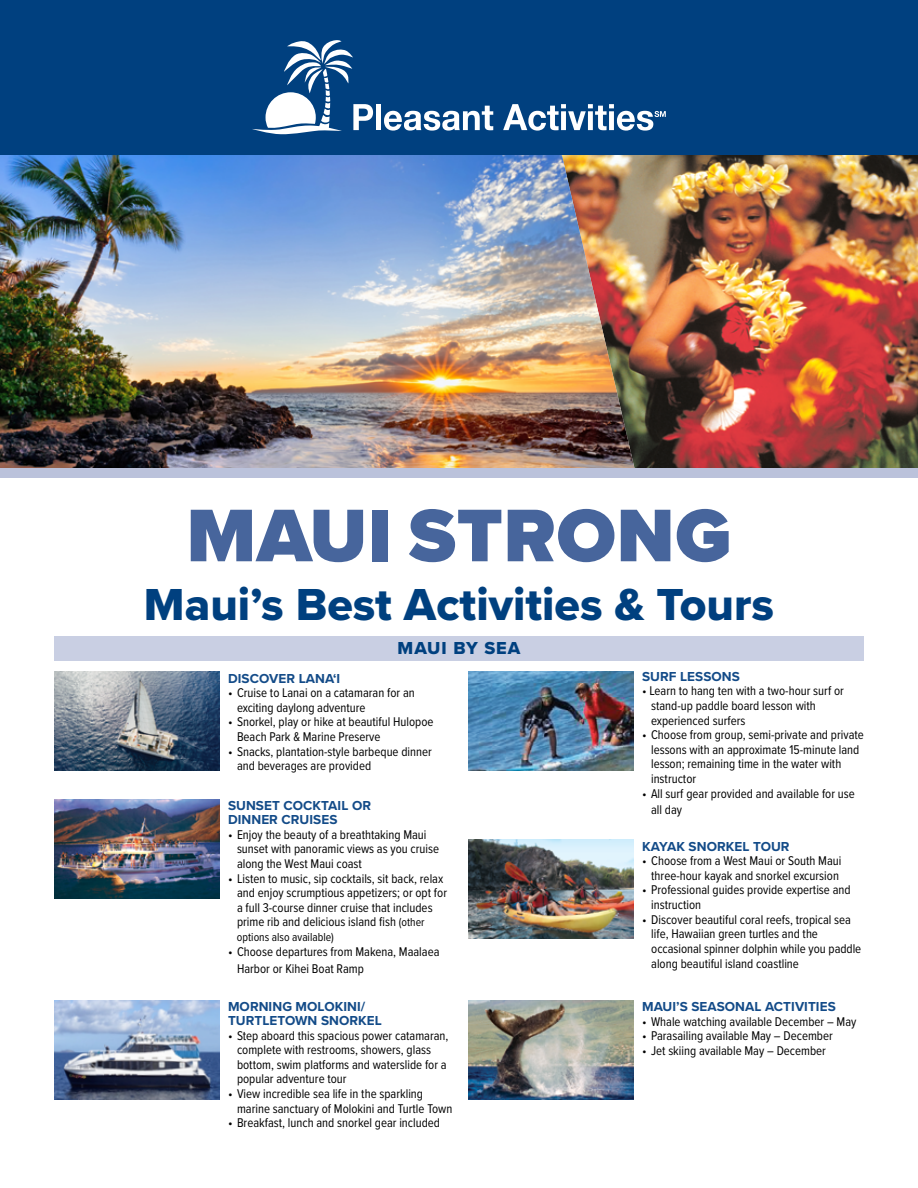
<style>
.page{position:relative;width:918px;height:1188px;background:#fff}
.page>*{position:absolute;margin:0;border:0;box-sizing:border-box;transform-origin:0 0}
.t1{font:900 77.25px "Proxima Nova";letter-spacing:.01em;color:#47659c}
.t2{font:46.5px "Proxima Nova Extrabld";color:#00407f}
.t3{font:18px "Proxima Nova Extrabld";letter-spacing:.055em;color:#00407f}
.t4{font:700 13.5px/14px "Proxima Nova";letter-spacing:.005em;color:#134b88}
.t5{font:13.2px/14.5px "Proxima Nova Cond";color:#000}
.t6{font:12px "Proxima Nova Cond";color:#000}
.s1{font-size:12px}
</style>
<div class="page">
<img style="left:636px;top:154px;width:282px;height:314px">
<img style="left:0;top:154px;width:636px;height:314px">
<div style="left:0;top:468px;width:918px;height:9px;background:#bbc2db"></div>
<img style="left:54px;top:672px;width:165px;height:99px">
<img style="left:468px;top:840px;width:165px;height:99px">
<img style="left:468px;top:672px;width:165px;height:99px">
<img style="left:54px;top:1000px;width:165px;height:99px">
<img style="left:54px;top:799px;width:165px;height:99px">
<img style="left:468px;top:1000px;width:165px;height:99px">
<div style="left:54px;top:637px;width:810px;height:24px;background:#c9cfe3"></div>
<div style="left:0;top:0;width:918px;height:154px;background:#00407f"></div>
<svg style="left:252px;top:40px;width:121px;height:94px"></svg>
<div style="left:376px;top:104px;width:5px;height:26px;background:#fff"></div>
<svg style="left:384px;top:106px;width:109px;height:25px"></svg>
<svg style="left:503px;top:104px;width:163px;height:27px"></svg>
<h1 class="t1" style="left:187px;top:478px;width:546px">MAUI STRONG</h1>
<h2 class="t2" style="left:144px;top:570px;width:632px">Maui’s Best Activities &amp; Tours</h2>
<h3 class="t3" style="left:398px;top:635px;width:124px">MAUI BY SEA</h3>
<p class="t4" style="left:228px;top:671px;width:114px">DISCOVER LANA‘I</p>
<p class="t5" style="left:237px;top:685px;width:179px;text-indent:-9px">• Cruise to Lanai on a catamaran for an exciting daylong adventure</p>
<p class="t5" style="left:237px;top:714px;width:198px;text-indent:-9px">• Snorkel, play or hike at beautiful Hulopoe<br>Beach Park &amp; Marine Preserve</p>
<p class="t5" style="left:237px;top:743px;width:196px;text-indent:-9px">• Snacks, plantation-style barbeque dinner and beverages are provided</p>
<p class="t4" style="left:228px;top:798px;width:145px">SUNSET COCKTAIL OR<br>DINNER CRUISES</p>
<p class="t5" style="left:237px;top:826px;width:204px;text-indent:-9px">• Enjoy the beauty of a breathtaking Maui sunset with panoramic views as you cruise along the West Maui coast</p>
<p class="t5" style="left:237px;top:870px;width:212px;text-indent:-9px">• Listen to music, sip cocktails, sit back, relax and enjoy scrumptious appetizers; or opt for a full 3-course dinner cruise that includes prime rib and delicious island fish <span class="s1">(other</span></p>
<p class="t6" style="left:237px;top:928px;width:98px">options also available)</p>
<p class="t5" style="left:237px;top:942px;width:204px;line-height:17.1px;text-indent:-9px">• Choose departures from Makena, Maalaea<br>Harbor or Kihei Boat Ramp</p>
<p class="t4" style="left:228px;top:999px;width:155px">MORNING MOLOKINI/<br>TURTLETOWN SNORKEL</p>
<p class="t5" style="left:237px;top:1027px;width:213px;text-indent:-9px">• Step aboard this spacious power catamaran, complete with restrooms, showers, glass bottom, swim platforms and waterslide for a popular adventure tour</p>
<p class="t5" style="left:237px;top:1086px;width:217px;text-indent:-9px">• View incredible sea life in the sparkling marine sanctuary of Molokini and Turtle Town</p>
<p class="t5" style="left:228px;top:1115px;width:214px">• Breakfast, lunch and snorkel gear included</p>
<p class="t4" style="left:642px;top:669px;width:99px">SURF LESSONS</p>
<p class="t5" style="left:651px;top:683px;width:194px;text-indent:-9px">• Learn to hang ten with a two-hour surf or stand-up paddle board lesson with experienced surfers</p>
<p class="t5" style="left:651px;top:727px;width:214px;text-indent:-9px">• Choose from group, semi-private and private lessons with an approximate 15-minute land lesson; remaining time in the water with instructor</p>
<p class="t5" style="left:651px;top:785px;width:205px;line-height:16.2px;text-indent:-9px">• All surf gear provided and available for use all day</p>
<p class="t4" style="left:642px;top:839px;width:149px">KAYAK SNORKEL TOUR</p>
<p class="t5" style="left:642px;top:853px;width:201px;text-align:center">• Choose from a West Maui or South Maui three-hour kayak and snorkel excursion</p>
<p class="t5" style="left:651px;top:882px;width:201px;text-indent:-9px">• Professional guides provide expertise and instruction</p>
<p class="t5" style="left:651px;top:911px;width:212px;text-indent:-9px">• Discover beautiful coral reefs, tropical sea life, Hawaiian green turtles and the occasional spinner dolphin while you paddle along beautiful island coastline</p>
<p class="t4" style="left:642px;top:999px;width:195px">MAUI’S SEASONAL ACTIVITIES</p>
<p class="t5" style="left:642px;top:1013px;width:216px">• Whale watching available December – May</p>
<p class="t5" style="left:642px;top:1028px;width:192px">• Parasailing available May – December</p>
<p class="t5" style="left:642px;top:1043px;width:185px">• Jet skiing available May – December</p>
</div>
